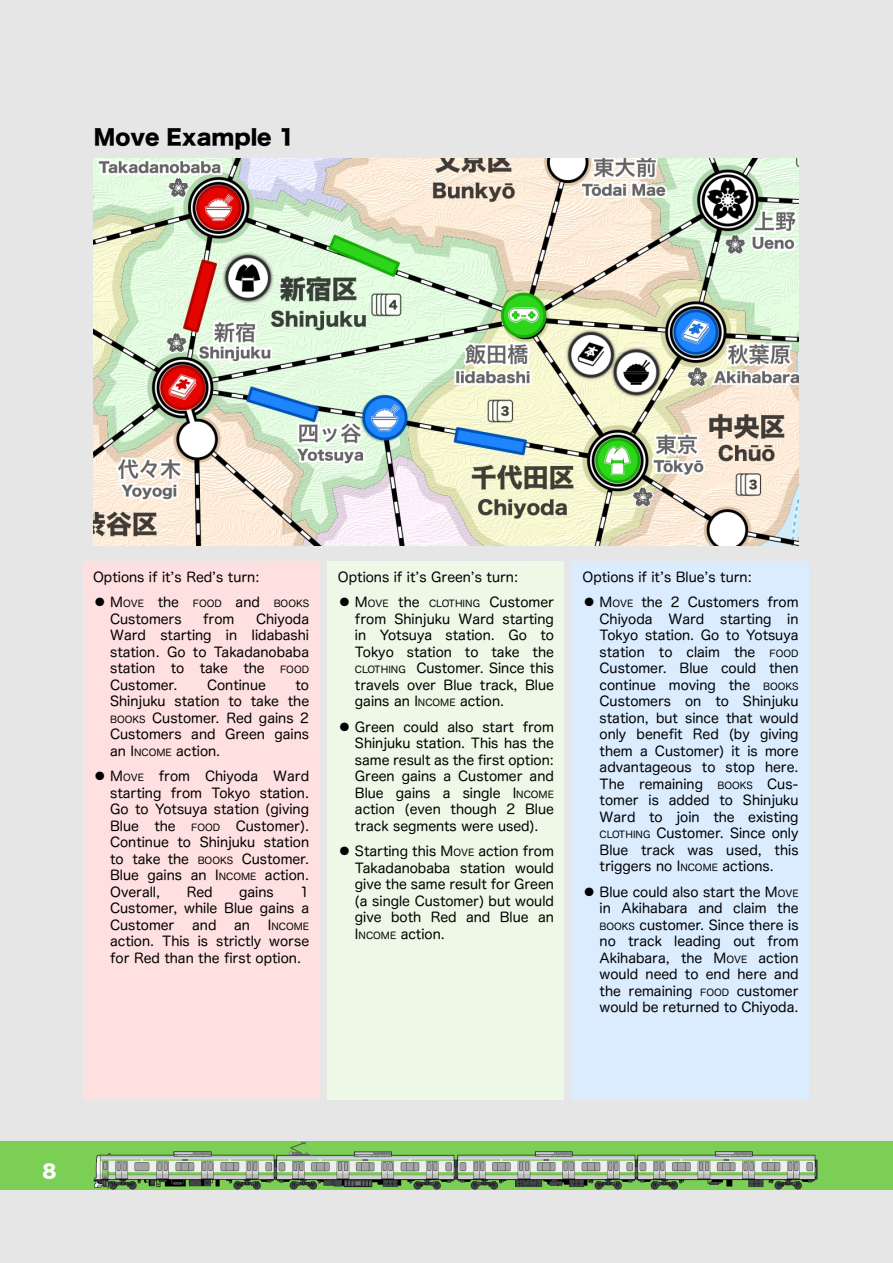
<style>
.page{position:relative;width:893px;height:1263px;background:#fff}
.page>*{position:absolute;margin:0;border:0;box-sizing:border-box;transform-origin:0 0}
.t1{font:21px "Hira Kaku Std W8";color:#000}
.t2{font:18px "Hira Kaku Std N W8";color:#fff}
.t3{font:13.5px/16.5px "Hira Maru Pro N W4";color:#000;text-align:justify}
.t4{font:13.5px/16.5px "Hira Maru Pro W4";color:#000;text-align:justify}
.t5{font:9.6px "Hira Maru Pro N W4";color:#000}
.s1{font-size:13.5px}
.s2{font-size:9.6px}
.s3{font-family:"Hiragino Sans W4"}
</style>
<div class="page">
<div style="left:0;top:0;width:893px;height:1262px;background:#e6e6e6"></div>
<div style="left:328px;top:561px;width:236px;height:538px;background:#edf8e7"></div>
<div style="left:83px;top:561px;width:236px;height:538px;background:#ffe0e0"></div>
<div style="left:572px;top:561px;width:237px;height:538px;background:#dbecff"></div>
<div style="left:0;top:1141px;width:893px;height:49px;background:#7bcf54"></div>
<img style="left:94px;top:1151px;width:181px;height:39px">
<img style="left:457px;top:1151px;width:361px;height:39px">
<img style="left:275px;top:1142px;width:182px;height:48px">
<img style="left:93px;top:159px;width:705px;height:387px">
<h1 class="t1" style="left:94px;top:126px;width:203px">Move Example 1</h1>
<p class="t3" style="left:93px;top:568px;width:168px">Options if itʼs Redʼs turn:</p>
<p class="t5" style="left:93px;top:599px;width:217px"><span class="s1">⚫ M</span>OVE <span class="s1">the</span> FOOD <span class="s1">and</span> BOOKS</p>
<p class="t3" style="left:110px;top:610px;width:73px">Customers</p>
<p class="t3" style="left:203px;top:610px;width:33px">from</p>
<p class="t3" style="left:110px;top:610px;width:200px;text-indent:146px">Chiyoda Ward starting in Iidabashi station. Go to Takadanobaba station to take the <span class="s2">FOOD </span>Customer.</p>
<p class="t3" style="left:207px;top:676px;width:60px">Continue</p>
<p class="t3" style="left:110px;top:676px;width:200px;text-indent:185px">to Shinjuku station to take the <span class="s2">BOOKS</span> Customer. Red gains 2<br>Customers and Green gains an I<span class="s2">NCOME</span> action.</p>
<p class="t3" style="left:110px;top:768px;width:200px;text-indent:-17px">⚫ M<span class="s2">OVE</span> from Chiyoda Ward starting from Tokyo station.<br>Go to Yotsuya station (giving Blue the <span class="s2">FOOD</span> Customer).<br>Continue to Shinjuku station to take the <span class="s2">BOOKS</span> Customer.<br>Blue gains an I<span class="s2">NCOME</span> action.<br>Overall,</p>
<p class="t3" style="left:187px;top:883px;width:27px">Red</p>
<p class="t3" style="left:239px;top:883px;width:36px">gains</p>
<p class="t3" style="left:110px;top:883px;width:200px;text-indent:190px">1<br>Customer, while Blue gains a Customer</p>
<p class="t3" style="left:192px;top:916px;width:26px">and</p>
<p class="t3" style="left:234px;top:916px;width:17px">an</p>
<p class="t5" style="left:268px;top:921px;width:43px"><span class="s1">I</span>NCOME</p>
<p class="t3" style="left:110px;top:933px;width:200px">action. This is strictly worse for Red than the first option.</p>
<p class="t3" style="left:338px;top:564px;width:217px;line-height:25.5px">Options if itʼs Greenʼs turn:<br>⚫ M<span class="s2">OVE</span> the <span class="s2">CLOTHING</span> Customer</p>
<p class="t3" style="left:355px;top:610px;width:200px">from Shinjuku Ward starting in Yotsuya station. Go to Tokyo station to take the <span class="s2">CLOTHING</span> Customer. Since this travels over Blue track, Blue gains an I<span class="s2">NCOME</span> action.</p>
<p class="t3" style="left:355px;top:718px;width:200px;text-indent:-17px">⚫ Green could also start from Shinjuku station. This has the same result as the first option:<br>Green gains a Customer and Blue gains a single I<span class="s2">NCOME </span>action (even though 2 Blue track segments were used).</p>
<p class="t3" style="left:355px;top:843px;width:200px;text-indent:-17px">⚫ Starting this M<span class="s2">OVE</span> action from Takadanobaba station would give the same result for Green (a single Customer) but would give both Red and Blue an I<span class="s2">NCOME</span> action.</p>
<p class="t3" style="left:583px;top:568px;width:171px">Options if itʼs Blueʼs turn:</p>
<p class="t4" style="left:600px;top:594px;width:200px;text-indent:-17px"><span class="s3">⚫</span> M<span class="s2">OVE</span> the 2 Customers from Chiyoda Ward starting in Tokyo station. Go to Yotsuya station to claim the <span class="s2">FOOD </span>Customer. Blue could then continue moving the <span class="s2">BOOKS </span>Customers on to Shinjuku station, but since that would only benefit Red (by giving them a Customer) it is more advantageous to stop here.<br>The remaining <span class="s2">BOOKS</span> Cus&shy;tomer is added to Shinjuku Ward to join the existing <span class="s2">CLOTHING</span> Customer. Since only Blue track was used, this triggers no I<span class="s2">NCOME</span> actions.</p>
<p class="t4" style="left:600px;top:883px;width:200px;text-indent:-17px"><span class="s3">⚫</span> Blue could also start the M<span class="s2">OVE </span>in Akihabara and claim the <span class="s2">BOOKS</span> customer. Since there is no track leading out from Akihabara, the M<span class="s2">OVE</span> action would need to end here and the remaining <span class="s2">FOOD</span> customer would be returned to Chiyoda.</p>
<h2 class="t2" style="left:42px;top:1162px;width:15px">8</h2>
</div>
